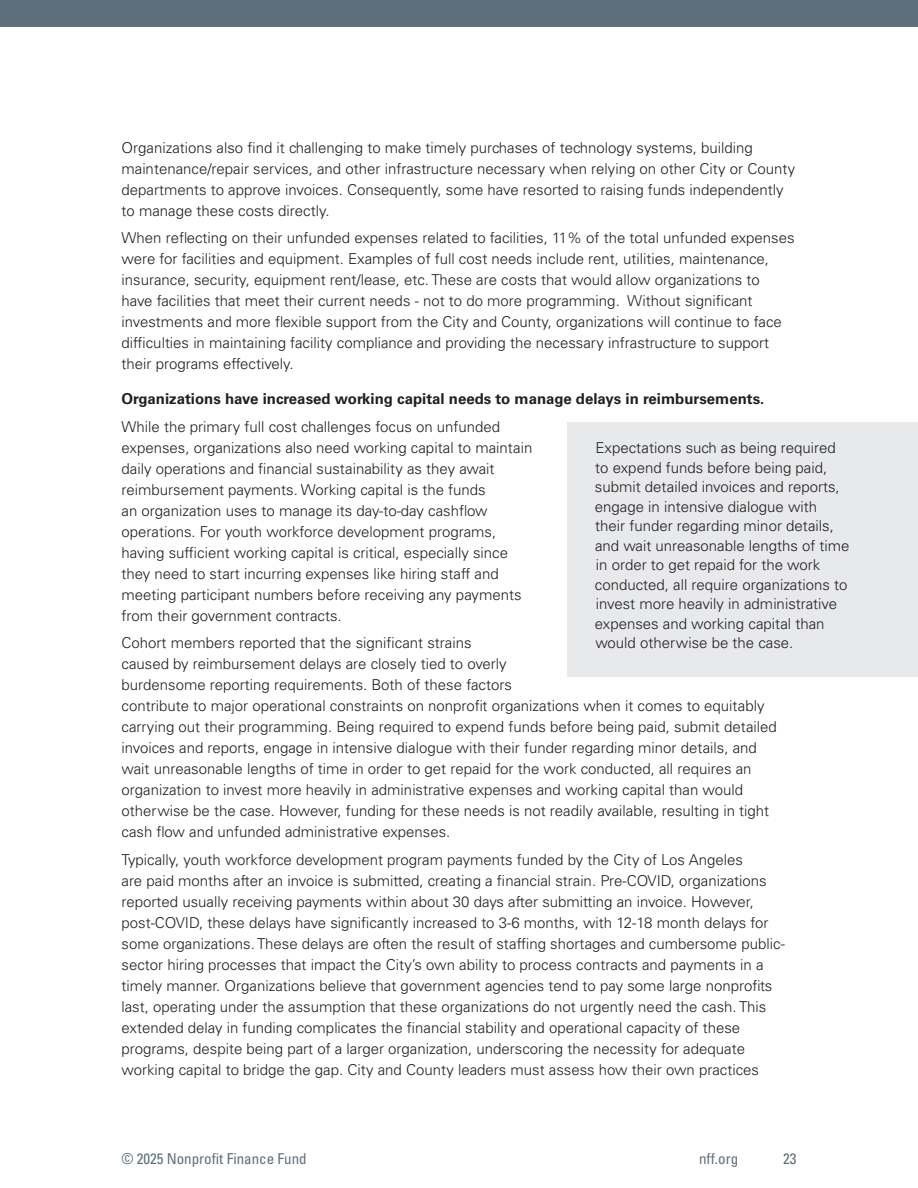
<style>
.page{position:relative;width:918px;height:1188px;background:#fff}
.page>*{position:absolute;margin:0;border:0;box-sizing:border-box;transform-origin:0 0}
.t1{font:300 15px/21px "Univers LT Std";color:#231f20}
.t2{font:700 15px "Univers LT Std";color:#231f20}
.t3{font:condensed 15px "Univers LT Std";color:#5c6f7b}
</style>
<div class="page">
<div style="left:0;top:0;width:918px;height:27px;background:#5c6f7b"></div>
<div style="left:567px;top:422px;width:351px;height:254px;background:#e7e9eb"></div>
<p class="t1" style="left:122px;top:137px;width:675px">Organizations also find it challenging to make timely purchases of technology systems, building maintenance/repair services, and other infrastructure necessary when relying on other City or County departments to approve invoices. Consequently, some have resorted to raising funds independently to manage these costs directly.</p>
<p class="t1" style="left:122px;top:228px;width:675px">When reflecting on their unfunded expenses related to facilities, 11% of the total unfunded expenses were for facilities and equipment. Examples of full cost needs include rent, utilities, maintenance, insurance, security, equipment rent/lease, etc. These are costs that would allow organizations to<br>have facilities that meet their current needs - not to do more programming. Without significant investments and more flexible support from the City and County, organizations will continue to face difficulties in maintaining facility compliance and providing the necessary infrastructure to support their programs effectively.</p>
<p class="t2" style="left:122px;top:390px;width:644px">Organizations have increased working capital needs to manage delays in reimbursements.</p>
<p class="t1" style="left:122px;top:416px;width:412px">While the primary full cost challenges focus on unfunded expenses, organizations also need working capital to maintain daily operations and financial sustainability as they await reimbursement payments. Working capital is the funds<br>an organization uses to manage its day-to-day cashflow operations. For youth workforce development programs, having sufficient working capital is critical, especially since they need to start incurring expenses like hiring staff and meeting participant numbers before receiving any payments from their government contracts.</p>
<p class="t1" style="left:122px;top:633px;width:657px">Cohort members reported that the significant strains<br>caused by reimbursement delays are closely tied to overly<br>burdensome reporting requirements. Both of these factors<br>contribute to major operational constraints on nonprofit organizations when it comes to equitably carrying out their programming. Being required to expend funds before being paid, submit detailed invoices and reports, engage in intensive dialogue with their funder regarding minor details, and wait unreasonable lengths of time in order to get repaid for the work conducted, all requires an organization to invest more heavily in administrative expenses and working capital than would otherwise be the case. However, funding for these needs is not readily available, resulting in tight cash flow and unfunded administrative expenses.</p>
<p class="t1" style="left:122px;top:849px;width:665px">Typically, youth workforce development program payments funded by the City of Los Angeles<br>are paid months after an invoice is submitted, creating a financial strain. Pre-COVID, organizations reported usually receiving payments within about 30 days after submitting an invoice. However, post-COVID, these delays have significantly increased to 3-6 months, with 12-18 month delays for some organizations. These delays are often the result of staffing shortages and cumbersome public&shy;sector hiring processes that impact the City’s own ability to process contracts and payments in a timely manner. Organizations believe that government agencies tend to pay some large nonprofits last, operating under the assumption that these organizations do not urgently need the cash. This extended delay in funding complicates the financial stability and operational capacity of these programs, despite being part of a larger organization, underscoring the necessity for adequate working capital to bridge the gap. City and County leaders must assess how their own practices</p>
<p class="t1" style="left:595px;top:438px;width:256px;line-height:19.5px">Expectations such as being required to expend funds before being paid, submit detailed invoices and reports, engage in intensive dialogue with their funder regarding minor details, and wait unreasonable lengths of time in order to get repaid for the work conducted, all require organizations to invest more heavily in administrative expenses and working capital than would otherwise be the case.</p>
<p class="t3" style="left:122px;top:1150px;width:187px">© 2025 Nonprofit Finance Fund</p>
<p class="t3" style="left:699px;top:1150px;width:41px">nff.org</p>
<p class="t3" style="left:783px;top:1150px;width:15px">23</p>
</div>
